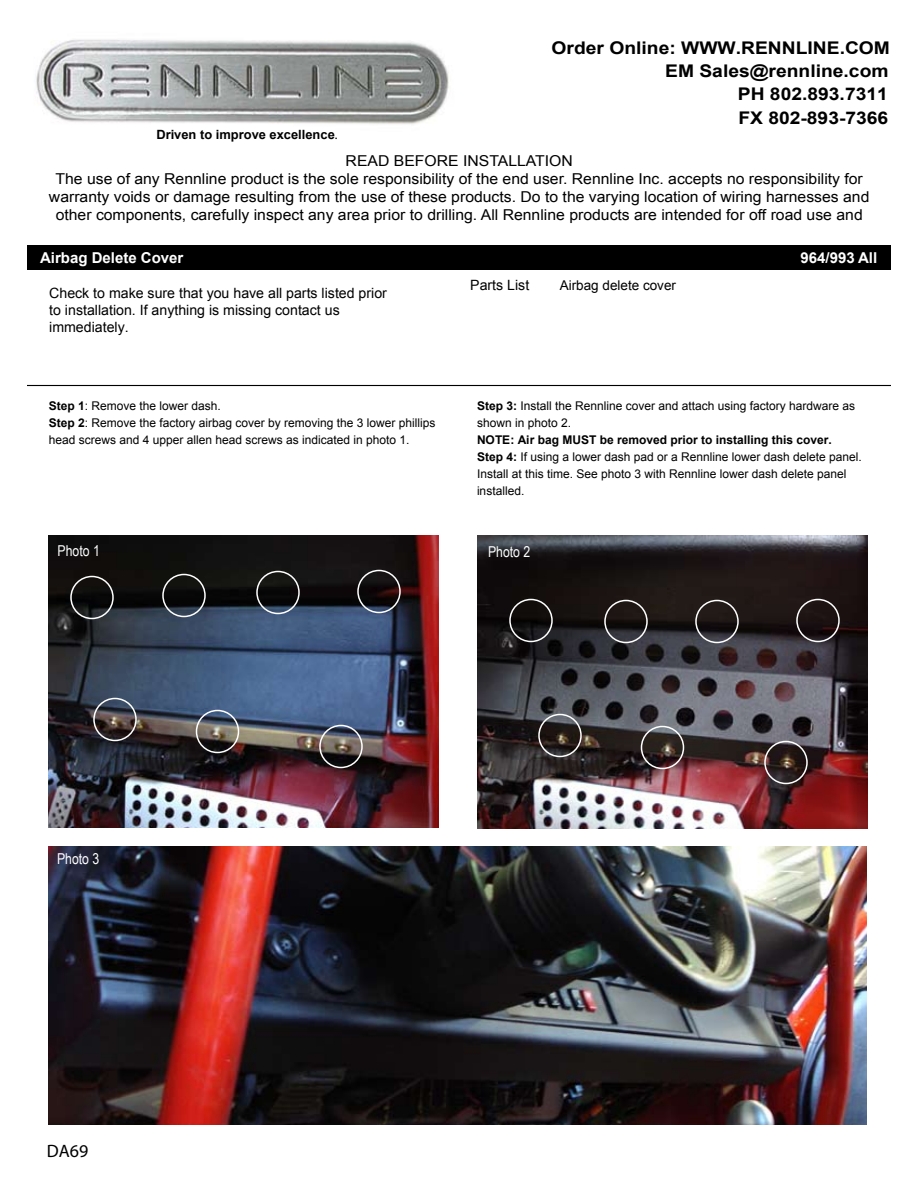
<style>
.page{position:relative;width:918px;height:1188px;background:#fff}
.page>*{position:absolute;margin:0;border:0;box-sizing:border-box;transform-origin:0 0}
.t1{font:18px "Myriad";color:#000}
.t2{font:700 17.4px "Arial";color:#000;scale:1.1 1}
.t3{font:15px/18px "Arial";color:#000;text-align:center;scale:1.05 1}
.t4{font:700 15px "Arial";color:#fff}
.t5{font:15px "Arial Narrow";color:#fff}
.t6{font:14.1px/17.1px "Arial";color:#000}
.t7{font:13.5px "Arial";color:#000}
.t8{font:700 12.75px "Arial";color:#000}
.t9{font:12px/17.1px "Arial";color:#000}
.s1{font-family:"Myriad";font-weight:400}
.s2{font-weight:700}
</style>
<div class="page">
<div style="left:27px;top:245px;width:864px;height:25px;background:#000"></div>
<img style="left:36px;top:39px;width:413px;height:86px">
<hr style="left:27px;top:385px;width:864px;height:1px;background:#000">
<img style="left:49px;top:536px;width:389px;height:292px">
<div style="left:93px;top:698px;width:44px;height:43px;border:2px solid #fff;border-radius:50%"></div>
<div style="left:196px;top:710px;width:43px;height:43px;border:2px solid #fff;border-radius:50%"></div>
<div style="left:319px;top:725px;width:44px;height:43px;border:2px solid #fff;border-radius:50%"></div>
<div style="left:70px;top:576px;width:44px;height:43px;border:2px solid #fff;border-radius:50%"></div>
<div style="left:162px;top:574px;width:44px;height:43px;border:2px solid #fff;border-radius:50%"></div>
<div style="left:357px;top:570px;width:44px;height:43px;border:2px solid #fff;border-radius:50%"></div>
<img style="left:477px;top:536px;width:390px;height:293px">
<div style="left:538px;top:714px;width:44px;height:43px;border:2px solid #fff;border-radius:50%"></div>
<div style="left:641px;top:726px;width:43px;height:43px;border:2px solid #fff;border-radius:50%"></div>
<div style="left:764px;top:741px;width:44px;height:43px;border:2px solid #fff;border-radius:50%"></div>
<div style="left:256px;top:571px;width:44px;height:43px;border:2px solid #fff;border-radius:50%"></div>
<div style="left:509px;top:599px;width:44px;height:43px;border:2px solid #fff;border-radius:50%"></div>
<div style="left:604px;top:600px;width:44px;height:43px;border:2px solid #fff;border-radius:50%"></div>
<div style="left:796px;top:599px;width:44px;height:43px;border:2px solid #fff;border-radius:50%"></div>
<div style="left:695px;top:600px;width:44px;height:43px;border:2px solid #fff;border-radius:50%"></div>
<img style="left:49px;top:846px;width:818px;height:278px">
<h2 class="t2" style="left:552px;top:36px;width:309px">Order Online: WWW.RENNLINE.COM</h2>
<h2 class="t2" style="left:665px;top:59px;width:205px">EM Sales@rennline.com</h2>
<h2 class="t2" style="left:738px;top:83px;width:138px">PH 802.893.7311</h2>
<p class="t8" style="left:156px;top:126px;width:183px">Driven to improve excellence<span class="s1">.</span></p>
<h2 class="t2" style="left:738px;top:106px;width:138px">FX 802-893-7366</h2>
<p class="t3" style="left:49px;top:152px;width:783px">READ BEFORE INSTALLATION<br>The use of any Rennline product is the sole responsibility of the end user. Rennline Inc. accepts no responsibility for warranty voids or damage resulting from the use of these products. Do to the varying location of wiring harnesses and other components, carefully inspect any area prior to drilling. All Rennline products are intended for off road use and</p>
<p class="t4" style="left:40px;top:248px;width:145px">Airbag Delete Cover</p>
<p class="t4" style="left:801px;top:248px;width:78px">964/993 All</p>
<p class="t6" style="left:49px;top:284px;width:339px">Check to make sure that you have all parts listed prior to installation. If anything is missing contact us immediately.</p>
<p class="t9" style="left:49px;top:397px;width:388px"><span class="s2">Step 1</span>: Remove the lower dash.<br><span class="s2">Step 2</span>: Remove the factory airbag cover by removing the 3 lower phillips head screws and 4 upper allen head screws as indicated in photo 1.</p>
<p class="t6" style="left:470px;top:277px;width:61px">Parts List</p>
<p class="t7" style="left:560px;top:276px;width:118px">Airbag delete cover</p>
<p class="t9" style="left:477px;top:397px;width:380px"><span class="s2">Step 3:</span> Install the Rennline cover and attach using factory hardware as shown in photo 2.</p>
<p class="t9" style="left:477px;top:431px;width:386px"><span class="s2">NOTE: Air bag MUST be removed prior to installing this cover.<br>Step 4:</span> If using a lower dash pad or a Rennline lower dash delete panel.<br>Install at this time. See photo 3 with Rennline lower dash delete panel installed.</p>
<p class="t5" style="left:58px;top:539px;width:44px">Photo 1</p>
<p class="t5" style="left:488px;top:540px;width:44px">Photo 2</p>
<p class="t5" style="left:57px;top:848px;width:44px">Photo 3</p>
<h1 class="t1" style="left:47px;top:1142px;width:43px">DA69</h1>
</div>
